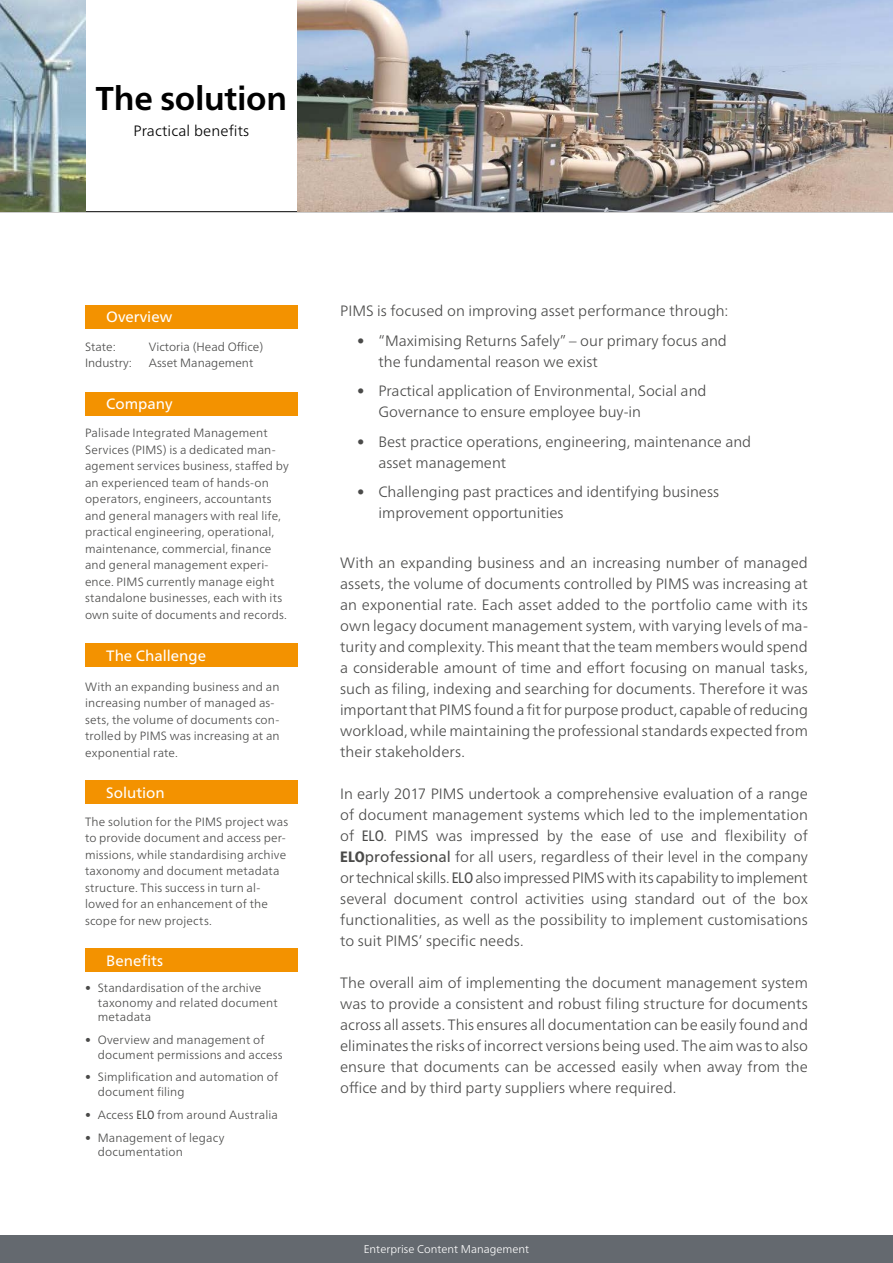
<style>
.page{position:relative;width:893px;height:1263px;background:#fff}
.page>*{position:absolute;margin:0;border:0;box-sizing:border-box;transform-origin:0 0}
.t1{font:700 33px "Frutiger Neue LTW1 G";letter-spacing:-.01em;color:#000}
.t2{font:300 15px/21px "Frutiger Neue LTW1 G";color:#4a4a49}
.t3{font:15px "Frutiger Neue LTW1 G";color:#fff}
.t4{font:300 15px "Frutiger Neue LTW1 G";letter-spacing:.01em;color:#000}
.t5{font:300 12px/16.5px "Frutiger Neue LTW1 G";letter-spacing:.01em;color:#4a4a49}
.t6{font:300 11.25px "Frutiger Neue LTW1 G";color:#fff}
.s1{font-weight:400;font-stretch:condensed}
.s2{font-weight:800;font-stretch:condensed}
.s3{font-weight:400}
</style>
<div class="page">
<img style="left:298px;top:0;width:595px;height:211px">
<div style="left:85px;top:305px;width:213px;height:24px;background:#f39200"></div>
<div style="left:85px;top:392px;width:213px;height:23px;background:#f39200"></div>
<div style="left:85px;top:643px;width:213px;height:24px;background:#f39200"></div>
<div style="left:85px;top:780px;width:213px;height:24px;background:#f39200"></div>
<div style="left:85px;top:948px;width:213px;height:24px;background:#f39200"></div>
<div style="left:0;top:1236px;width:893px;height:27px;background:#64696f"></div>
<hr style="left:0;top:211px;width:893px;height:1px;background:#000">
<img style="left:0;top:0;width:85px;height:211px">
<h1 class="t1" style="left:96px;top:79px;width:193px">The solution</h1>
<p class="t4" style="left:133px;top:122px;width:117px">Practical benefits</p>
<p class="t3" style="left:106px;top:308px;width:67px">Overview</p>
<p class="t5" style="left:85px;top:338px;width:32px">State:</p>
<p class="t5" style="left:149px;top:338px;width:116px">Victoria (Head Office)</p>
<p class="t5" style="left:85px;top:355px;width:48px">Industry:</p>
<p class="t5" style="left:149px;top:355px;width:106px">Asset Management</p>
<p class="t3" style="left:106px;top:395px;width:68px">Company</p>
<p class="t5" style="left:85px;top:425px;width:205px">Palisade Integrated Management Services (PIMS) is a dedicated man&shy;agement services business, staffed by an experienced team of hands-on operators, engineers, accountants and general managers with real life, practical engineering, operational, maintenance, commercial, finance and general management experi&shy;ence. PIMS currently manage eight standalone businesses, each with its own suite of documents and records.</p>
<p class="t3" style="left:106px;top:647px;width:101px">The Challenge</p>
<p class="t5" style="left:85px;top:678px;width:196px">With an expanding business and an increasing number of managed as&shy;sets, the volume of documents con&shy;trolled by PIMS was increasing at an exponential rate.</p>
<p class="t3" style="left:106px;top:783px;width:60px">Solution</p>
<p class="t5" style="left:85px;top:813px;width:205px">The solution for the PIMS project was to provide document and access per&shy;missions, while standardising archive taxonomy and document metadata structure. This success in turn al&shy;lowed for an enhancement of the scope for new projects.</p>
<p class="t3" style="left:106px;top:951px;width:58px">Benefits</p>
<p class="t5" style="left:98px;top:981px;width:181px;line-height:14.4px;text-indent:-13px">• Standardisation of the archive taxonomy and related document metadata</p>
<p class="t5" style="left:98px;top:1033px;width:186px;line-height:14.4px;text-indent:-13px">• Overview and management of document permissions and access</p>
<p class="t5" style="left:98px;top:1070px;width:182px;line-height:14.4px;text-indent:-13px">• Simplification and automation of document filing</p>
<p class="t5" style="left:85px;top:1106px;width:194px">• Access <span class="s1">ELO</span> from around Australia</p>
<p class="t5" style="left:98px;top:1130px;width:128px;line-height:14.4px;text-indent:-13px">• Management of legacy documentation</p>
<p class="t2" style="left:340px;top:300px;width:390px">PIMS is focused on improving asset performance through:</p>
<p class="t2" style="left:378px;top:330px;width:350px;text-indent:-21px">• “Maximising Returns Safely” – our primary focus and the fundamental reason we exist</p>
<p class="t2" style="left:378px;top:380px;width:330px;text-indent:-21px">• Practical application of Environmental, Social and<br>Governance to ensure employee buy-in</p>
<p class="t2" style="left:378px;top:431px;width:374px;text-indent:-21px">• Best practice operations, engineering, maintenance and asset management</p>
<p class="t2" style="left:378px;top:481px;width:342px;text-indent:-21px">• Challenging past practices and identifying business improvement opportunities</p>
<p class="t2" style="left:340px;top:552px;width:469px;text-align:justify">With an expanding business and an increasing number of managed assets, the volume of documents controlled by PIMS was increasing at an exponential rate. Each asset added to the portfolio came with its own legacy document management system, with varying levels of ma&shy;turity and complexity. This meant that the team members would spend a considerable amount of time and effort focusing on manual tasks, such as filing, indexing and searching for documents. Therefore it was important that PIMS found a fit for purpose product, capable of reducing workload, while maintaining the professional standards expected from their stakeholders.</p>
<p class="t2" style="left:340px;top:783px;width:469px;text-align:justify">In early 2017 PIMS undertook a comprehensive evaluation of a range of document management systems which led to the implementation of <span class="s1">ELO</span>. PIMS was impressed by the ease of use and flexibility of <span class="s2">ELO</span><span class="s3">professional</span> for all users, regardless of their level in the company or technical skills. <span class="s1">ELO</span> also impressed PIMS with its capability to implement several document control activities using standard out of the box functionalities, as well as the possibility to implement customisations to suit PIMS‘ specific needs.</p>
<p class="t2" style="left:340px;top:972px;width:469px;text-align:justify">The overall aim of implementing the document management system was to provide a consistent and robust filing structure for documents across all assets. This ensures all documentation can be easily found and eliminates the risks of incorrect versions being used. The aim was to also ensure that documents can be accessed easily when away from the office and by third party suppliers where required.</p>
<p class="t6" style="left:364px;top:1242px;width:167px">Enterprise Content Management</p>
</div>
